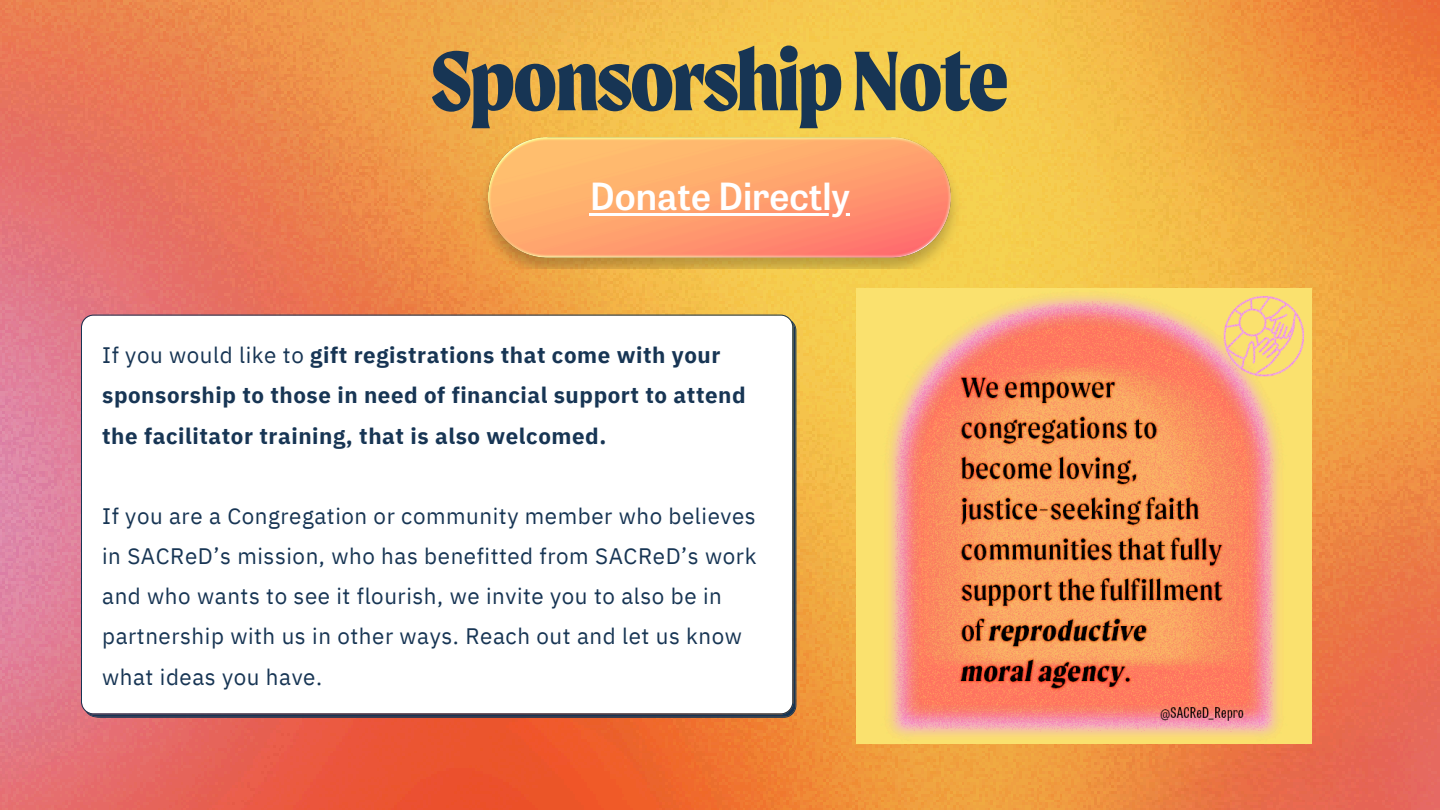
<style>
.page{position:relative;width:1440px;height:810px;background:#fff}
.page>*{position:absolute;margin:0;border:0;box-sizing:border-box;transform-origin:0 0}
.t1{font:800 90px "Moret";letter-spacing:-.025em;color:#173554}
.t2{font:600 37.3px "Tablet Gothic";color:#fff}
.t3{font:22.3px/40.2px "IBM Plex Sans";letter-spacing:.025em;color:#173554}
.t4{font:700 22.3px/40.2px "IBM Plex Sans";letter-spacing:.025em;color:#173554}
.s1{font-weight:400}
</style>
<div class="page">
<img style="left:0;top:0;width:1440px;height:810px">
<img style="left:857px;top:289px;width:454px;height:454px">
<svg style="left:81px;top:315px;width:715px;height:403px"></svg>
<img style="left:475px;top:135px;width:490px;height:133px">
<hr style="left:590px;top:213px;width:260px;height:3px;background:#fff">
<h1 class="t1" style="left:431px;top:28px;width:579px">SponsorshipNote</h1>
<p class="t2" style="left:590px;top:180px;width:262px">Donate Directly</p>
<p class="t4" style="left:102px;top:335px;width:645px"><span class="s1">If you would like to</span> gift registrations that come with your sponsorship to those in need of financial support to attend the facilitator training, that is also welcomed.</p>
<h2 class="t3" style="left:102px;top:496px;width:656px">If you are a Congregation or community member who believes in SACReD’s mission, who has benefitted from SACReD’s work and who wants to see it flourish, we invite you to also be in partnership with us in other ways. Reach out and let us know what ideas you have.</h2>
</div>
